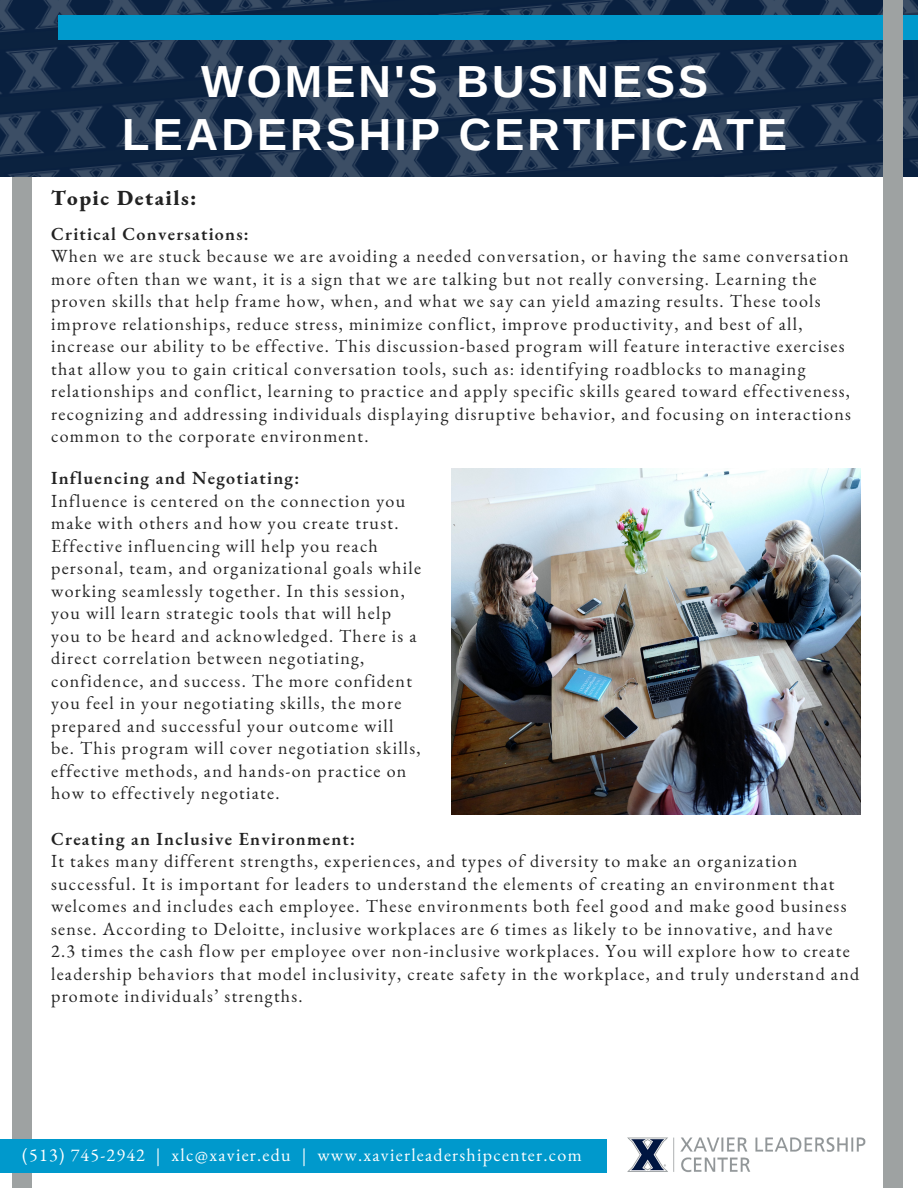
<style>
.page{position:relative;width:918px;height:1188px;background:#fff}
.page>*{position:absolute;margin:0;border:0;box-sizing:border-box;transform-origin:0 0}
.t1{font:700 45px/52.8px "Arimo";letter-spacing:.07em;color:#fff;text-align:center}
.t2{font:800 21px "EB Garamond";letter-spacing:.07em;color:#222}
.t3{font:18px/22.5px "EB Garamond";letter-spacing:.07em;color:#222}
.t4{font:600 18px "EB Garamond";letter-spacing:.07em;color:#222}
.t5{font:18px "EB Garamond";letter-spacing:.07em;color:#fff}
</style>
<div class="page">
<div style="left:13px;top:0;width:19px;height:1188px;background:#9ea2a2"></div>
<svg style="left:0;top:0;width:918px;height:177px;background:#182d4a"></svg>
<div style="left:58px;top:15px;width:860px;height:25px;background:#09c"></div>
<div style="left:884px;top:0;width:19px;height:1188px;background:#9ea2a2"></div>
<div style="left:0;top:1139px;width:606px;height:34px;background:#09c"></div>
<img style="left:627px;top:1137px;width:239px;height:35px">
<img style="left:451px;top:468px;width:410px;height:347px">
<p class="t1" style="left:122px;top:55px;width:666px">WOMEN'S BUSINESS<br>LEADERSHIP CERTIFICATE</p>
<p class="t2" style="left:51px;top:184px;width:147px">Topic Details:</p>
<p class="t4" style="left:51px;top:222px;width:199px">Critical Conversations:</p>
<p class="t3" style="left:51px;top:245px;width:801px">When we are stuck because we are avoiding a needed conversation, or having the same conversation more often than we want, it is a sign that we are talking but not really conversing. Learning the proven skills that help frame how, when, and what we say can yield amazing results. These tools improve relationships, reduce stress, minimize conflict, improve productivity, and best of all, increase our ability to be effective. This discussion-based program will feature interactive exercises that allow you to gain critical conversation tools, such as: identifying roadblocks to managing relationships and conflict, learning to practice and apply specific skills geared toward effectiveness, recognizing and addressing individuals displaying disruptive behavior, and focusing on interactions common to the corporate environment.</p>
<p class="t4" style="left:51px;top:466px;width:250px">Influencing and Negotiating:</p>
<p class="t3" style="left:51px;top:489px;width:371px">Influence is centered on the connection you make with others and how you create trust.<br>Effective influencing will help you reach personal, team, and organizational goals while working seamlessly together. In this session, you will learn strategic tools that will help you to be heard and acknowledged. There is a direct correlation between negotiating, confidence, and success. The more confident you feel in your negotiating skills, the more prepared and successful your outcome will<br>be. This program will cover negotiation skills, effective methods, and hands-on practice on how to effectively negotiate.</p>
<p class="t4" style="left:51px;top:826px;width:306px">Creating an Inclusive Environment:</p>
<p class="t3" style="left:51px;top:849px;width:810px">It takes many different strengths, experiences, and types of diversity to make an organization successful. It is important for leaders to understand the elements of creating an environment that welcomes and includes each employee. These environments both feel good and make good business sense. According to Deloitte, inclusive workplaces are 6 times as likely to be innovative, and have 2.3 times the cash flow per employee over non-inclusive workplaces. You will explore how to create leadership behaviors that model inclusivity, create safety in the workplace, and truly understand and promote individuals’ strengths.</p>
<p class="t5" style="left:22px;top:1143px;width:561px">(513) 745-2942 | xlc@xavier.edu | www.xavierleadershipcenter.com</p>
</div>
